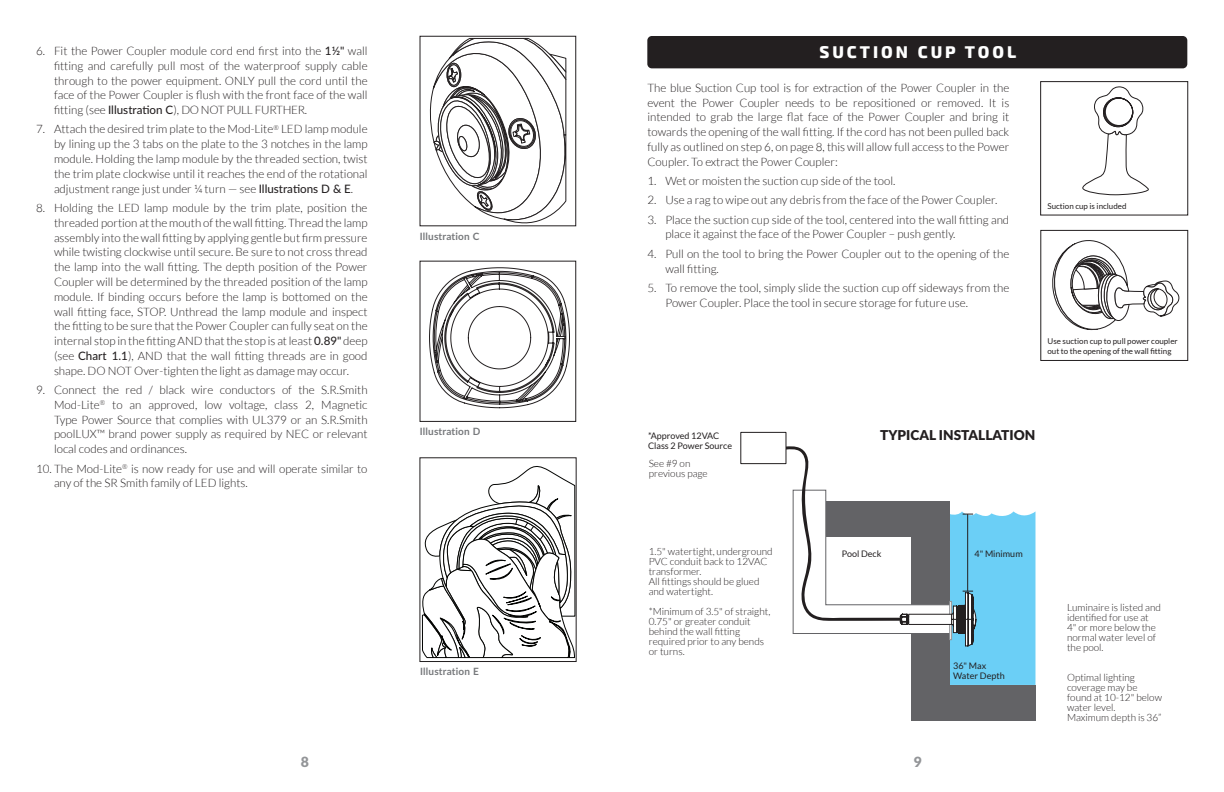
<style>
.page{position:relative;width:1224px;height:792px;background:#fff}
.page>*{position:absolute;margin:0;border:0;box-sizing:border-box;transform-origin:0 0}
.White_sub{font:800 16.7px "Exo 2";letter-spacing:.18em;color:#fff}
.t1{font:900 14.1px "Lato";color:#939598}
.t2{font:900 13.6px "Lato";color:#231f20}
.t3{font:300 11.6px/14.8px "Lato";color:#231f20;text-align:justify}
.Table_text{font:300 10px/10px "Lato";color:#231f20}
.Illus_Caption{font:700 10px "Lato";letter-spacing:.02em;color:#76787b}
.Call-outs{font:9px/10px "Lato";color:#231f20}
.Call-outs-2{font:8px/10px "Lato";color:#231f20}
.s1{font-weight:500}
</style>
<div class="page">
<div style="left:911px;top:685px;width:124px;height:35px;background:#636366"></div>
<div style="left:740px;top:432px;width:46px;height:32px;border:1px solid #231f20"></div>
<svg style="left:784px;top:446px;width:251px;height:239px"></svg>
<svg style="left:429px;top:267px;width:141px;height:141px"></svg>
<svg style="left:422px;top:466px;width:152px;height:192px"></svg>
<div style="left:420px;top:458px;width:156px;height:204px;border:1px solid #231f20"></div>
<svg style="left:429px;top:38px;width:138px;height:186px"></svg>
<div style="left:420px;top:36px;width:156px;height:190px;border:1px solid #231f20"></div>
<div style="left:647px;top:36px;width:540px;height:32px;background:#231f20;border-radius:4px"></div>
<svg style="left:1082px;top:86px;width:67px;height:109px"></svg>
<div style="left:1040px;top:81px;width:148px;height:134px;border:1px solid #231f20"></div>
<svg style="left:1052px;top:240px;width:127px;height:91px"></svg>
<div style="left:1041px;top:230px;width:147px;height:131px;border:1px solid #231f20"></div>
<div style="left:420px;top:261px;width:156px;height:161px;border:1px solid #231f20"></div>
<p class="t3" style="left:54px;top:43px;width:315px;text-indent:-18px">6. Fit the Power Coupler module cord end first into the <span class="s1">1½"</span> wall fitting and carefully pull most of the waterproof supply cable through to the power equipment. ONLY pull the cord until the face of the Power Coupler is flush with the front face of the wall fitting (see <span class="s1">Illustration C</span>), DO NOT PULL FURTHER.</p>
<p class="t3" style="left:54px;top:122px;width:315px;text-indent:-18px">7. Attach the desired trim plate to the Mod-Lite<sup>®</sup> LED lamp module by lining up the 3 tabs on the plate to the 3 notches in the lamp module. Holding the lamp module by the threaded section, twist the trim plate clockwise until it reaches the end of the rotational adjustment range just under ¼ turn — see <span class="s1">Illustrations D &amp; E</span>.</p>
<p class="t3" style="left:54px;top:200px;width:315px;text-indent:-18px">8. Holding the LED lamp module by the trim plate, position the threaded portion at the mouth of the wall fitting. Thread the lamp assembly into the wall fitting by applying gentle but firm pressure while twisting clockwise until secure. Be sure to not cross thread the lamp into the wall fitting. The depth position of the Power Coupler will be determined by the threaded position of the lamp module. If binding occurs before the lamp is bottomed on the wall fitting face, STOP. Unthread the lamp module and inspect the fitting to be sure that the Power Coupler can fully seat on the internal stop in the fitting AND that the stop is at least <span class="s1">0.89"</span> deep (see <span class="s1">Chart 1.1</span>), AND that the wall fitting threads are in good shape. DO NOT Over-tighten the light as damage may occur.</p>
<p class="t3" style="left:54px;top:383px;width:315px;text-indent:-18px">9. Connect the red / black wire conductors of the S.R.Smith Mod-Lite<sup>®</sup> to an approved, low voltage, class 2, Magnetic Type Power Source that complies with UL379 or an S.R.Smith poolLUX™ brand power supply as required by NEC or relevant local codes and ordinances.</p>
<p class="t3" style="left:54px;top:461px;width:315px;text-indent:-18px">10. The Mod-Lite<sup>®</sup> is now ready for use and will operate similar to any of the SR Smith family of LED lights.</p>
<p class="Illus_Caption" style="left:420px;top:229px;width:61px">Illustration C</p>
<p class="Illus_Caption" style="left:420px;top:424px;width:62px">Illustration D</p>
<p class="Illus_Caption" style="left:420px;top:664px;width:60px">Illustration E</p>
<p class="White_sub" style="left:819px;top:42px;width:198px">SUCTION CUP TOOL</p>
<p class="t3" style="left:647px;top:80px;width:364px">The blue Suction Cup tool is for extraction of the Power Coupler in the event the Power Coupler needs to be repositioned or removed. It is intended to grab the large flat face of the Power Coupler and bring it towards the opening of the wall fitting. If the cord has not been pulled back fully as outlined on step 6, on page 8, this will allow full access to the Power Coupler. To extract the Power Coupler:</p>
<p class="t3" style="left:647px;top:174px;width:250px">1. Wet or moisten the suction cup side of the tool.</p>
<p class="t3" style="left:647px;top:193px;width:351px">2. Use a rag to wipe out any debris from the face of the Power Coupler.</p>
<p class="t3" style="left:665px;top:212px;width:345px;text-indent:-18px">3. Place the suction cup side of the tool, centered into the wall fitting and place it against the face of the Power Coupler – push gently.</p>
<p class="t3" style="left:665px;top:246px;width:345px;text-indent:-18px">4. Pull on the tool to bring the Power Coupler out to the opening of the wall fitting.</p>
<p class="t3" style="left:665px;top:280px;width:346px;text-indent:-18px">5. To remove the tool, simply slide the suction cup off sideways from the<br>Power Coupler. Place the tool in secure storage for future use.</p>
<p class="Call-outs-2" style="left:1048px;top:201px;width:80px">Suction cup is included</p>
<p class="Call-outs-2" style="left:1048px;top:336px;width:132px">Use suction cup to pull power coupler out to the opening of the wall fitting</p>
<p class="Call-outs" style="left:648px;top:431px;width:86px">*Approved 12VAC<br>Class 2 Power Source</p>
<p class="Table_text" style="left:649px;top:458px;width:60px">See #9 on previous page</p>
<p class="t2" style="left:880px;top:425px;width:157px">TYPICAL INSTALLATION</p>
<p class="Table_text" style="left:649px;top:547px;width:125px">1.5" watertight, underground<br>PVC conduit back to 12VAC transformer.</p>
<p class="Table_text" style="left:649px;top:577px;width:112px">All fittings should be glued and watertight.</p>
<p class="Table_text" style="left:649px;top:607px;width:123px">*Minimum of 3.5" of straight,<br>0.75" or greater conduit behind the wall fitting required prior to any bends or turns.</p>
<p class="Table_text" style="left:1067px;top:603px;width:95px">Luminaire is listed and identified for use at<br>4" or more below the normal water level of the pool.</p>
<p class="Table_text" style="left:1067px;top:673px;width:97px">Optimal lighting coverage may be found at 10-12" below water level.</p>
<p class="Table_text" style="left:1067px;top:713px;width:96px">Maximum depth is 36”</p>
<p class="Call-outs" style="left:842px;top:548px;width:41px">Pool Deck</p>
<p class="Call-outs" style="left:975px;top:548px;width:50px">4" Minimum</p>
<p class="Call-outs" style="left:953px;top:661px;width:53px">36" Max<br>Water Depth</p>
<p class="t1" style="left:301px;top:752px;width:10px">8</p>
<p class="t1" style="left:914px;top:752px;width:10px">9</p>
</div>
